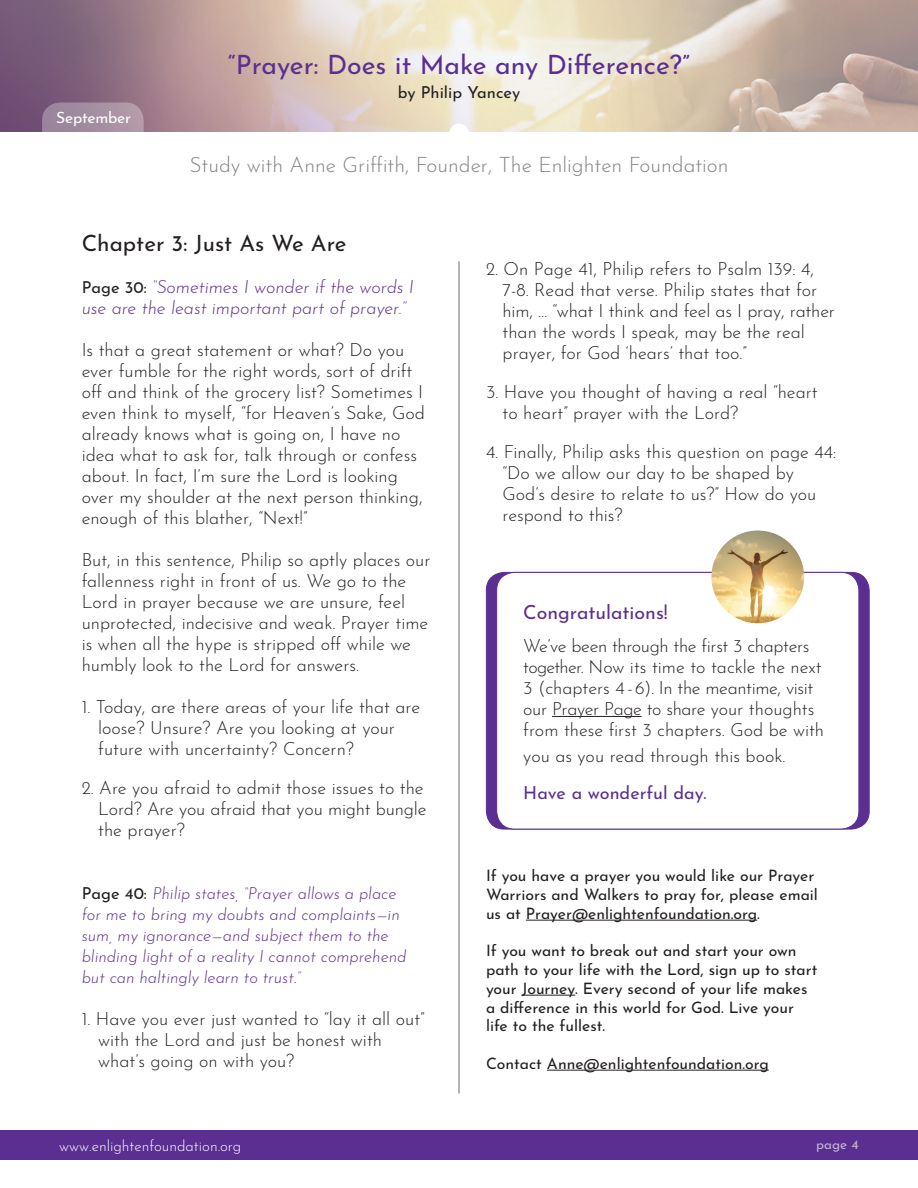
<style>
.page{position:relative;width:918px;height:1188px;background:#fff}
.page>*{position:absolute;margin:0;border:0;box-sizing:border-box;transform-origin:0 0}
.t1{font:26.7px "Josefin Sans";color:#5b2e91}
.t2{font:22.5px "Josefin Sans";color:#231f20}
.t3{font:300 21px "Josefin Sans";color:#808285}
.t4{font:19.5px "Josefin Sans";color:#5b2e91}
.t5{font:300 18px/21px "Josefin Sans";color:#231f20}
.t6{font:300 18px/21px "Josefin Sans";letter-spacing:-.02em;color:#231f20}
.t7{font:italic 300 18px/21px "Josefin Sans";color:#5b2e91}
.t8{font:18px "Josefin Sans";color:#5b2e91}
.t9{font:italic 300 16.5px/21px "Josefin Sans";color:#5b2e91}
.t10{font:16.5px "Josefin Sans";color:#231f20}
.t11{font:15.75px/18.8px "Josefin Sans";color:#231f20}
.t12{font:15.6px "Josefin Sans";letter-spacing:-.015em;color:#fff}
.t13{font:300 15px "Josefin Sans";color:#fff}
.t14{font:13.5px "Josefin Sans";color:#fff}
.s1{font-weight:400;font-style:normal;font-size:16.5px;color:#231f20}
.s2{font-weight:400;font-style:normal;color:#231f20}
</style>
<div class="page">
<hr style="left:526px;top:920px;width:231px;height:1px;background:#231f20">
<hr style="left:522px;top:995px;width:53px;height:1px;background:#231f20">
<hr style="left:547px;top:1070px;width:222px;height:1px;background:#231f20">
<hr style="left:459px;top:261px;width:1px;height:833px;background:#6c6d70">
<div style="left:0;top:1131px;width:918px;height:29px;background:#5b2e91"></div>
<div style="left:486px;top:572px;width:383px;height:257px;background:#5b2e91;border-radius:18px"></div>
<div style="left:497px;top:572px;width:362px;height:257px;background:#fff;border-radius:18px"></div>
<div style="left:496px;top:572px;width:363px;height:257px;border:1px solid #5b2e91;border-radius:18px"></div>
<hr style="left:552px;top:716px;width:90px;height:1px;background:#231f20">
<img style="left:711px;top:531px;width:93px;height:92px;border-radius:46px">
<img style="left:0;top:0;width:918px;height:132px">
<div style="left:449px;top:124px;width:20px;height:19px;background:#fff;border-radius:50%"></div>
<svg style="left:42px;top:103px;width:102px;height:54px"></svg>
<p class="t12" style="left:56px;top:105px;width:76px">September</p>
<h1 class="t1" style="left:228px;top:43px;width:464px">“Prayer: Does it Make any Difference?”</h1>
<p class="t10" style="left:398px;top:79px;width:124px">by Philip Yancey</p>
<p class="t3" style="left:189px;top:148px;width:541px">Study with Anne Griffith, Founder, The Enlighten Foundation</p>
<p class="t2" style="left:82px;top:224px;width:266px">Chapter 3: Just As We Are</p>
<p class="t7" style="left:82px;top:274px;width:334px"><span class="s1">Page 30:</span> “Sometimes I wonder if the words I use are the least important part of prayer.”</p>
<p class="t5" style="left:82px;top:337px;width:345px">Is that a great statement or what? Do you ever fumble for the right words, sort of drift off and think of the grocery list? Sometimes I even think to myself, “for Heaven’s Sake, God already knows what is going on, I have no idea what to ask for, talk through or confess about. In fact, I’m sure the Lord is looking over my shoulder at the next person thinking, enough of this blather, “Next!”</p>
<p class="t5" style="left:82px;top:547px;width:350px">But, in this sentence, Philip so aptly places our fallenness right in front of us. We go to the Lord in prayer because we are unsure, feel unprotected, indecisive and weak. Prayer time is when all the hype is stripped off while we humbly look to the Lord for answers.</p>
<p class="t5" style="left:98px;top:694px;width:323px;text-indent:-17px">1. Today, are there areas of your life that are loose? Unsure? Are you looking at your future with uncertainty? Concern?</p>
<p class="t5" style="left:98px;top:775px;width:330px;text-indent:-17px">2. Are you afraid to admit those issues to the<br>Lord? Are you afraid that you might bungle the prayer?</p>
<p class="t9" style="left:82px;top:881px;width:326px"><span class="s2">Page 40:</span> Philip states, “Prayer allows a place for me to bring my doubts and complaints—in sum, my ignorance—and subject them to the blinding light of a reality I cannot comprehend but can haltingly learn to trust.”</p>
<p class="t5" style="left:98px;top:1006px;width:328px;text-indent:-17px">1. Have you ever just wanted to “lay it all out” with the Lord and just be honest with what’s going on with you?</p>
<p class="t5" style="left:503px;top:256px;width:334px;text-indent:-17px">2. On Page 41, Philip refers to Psalm 139: 4, 7-8. Read that verse. Philip states that for him, … “what I think and feel as I pray, rather than the words I speak, may be the real prayer, for God ‘hears’ that too.”</p>
<p class="t5" style="left:503px;top:379px;width:317px;text-indent:-17px">3. Have you thought of having a real “heart to heart” prayer with the Lord?</p>
<p class="t5" style="left:503px;top:439px;width:335px;text-indent:-17px">4. Finally, Philip asks this question on page 44: “Do we allow our day to be shaped by God’s desire to relate to us?” How do you respond to this?</p>
<p class="t4" style="left:523px;top:596px;width:146px">Congratulations!</p>
<p class="t6" style="left:523px;top:634px;width:302px">We’ve been through the first 3 chapters together. Now its time to tackle the next 3 (chapters 4 - 6). In the meantime, visit our Prayer Page to share your thoughts from these first 3 chapters. God be with</p>
<p class="t5" style="left:523px;top:743px;width:264px">you as you read through this book.</p>
<p class="t8" style="left:523px;top:778px;width:185px">Have a wonderful day.</p>
<p class="t11" style="left:486px;top:865px;width:333px">If you have a prayer you would like our Prayer<br>Warriors and Walkers to pray for, please email us at Prayer@enlightenfoundation.org.</p>
<p class="t11" style="left:486px;top:940px;width:333px">If you want to break out and start your own path to your life with the Lord, sign up to start your Journey. Every second of your life makes a difference in this world for God. Live your life to the fullest.</p>
<p class="t11" style="left:486px;top:1052px;width:284px">Contact Anne@enlightenfoundation.org</p>
<p class="t13" style="left:59px;top:1134px;width:184px">www.enlightenfoundation.org</p>
<p class="t14" style="left:816px;top:1133px;width:44px">page 4</p>
</div>
